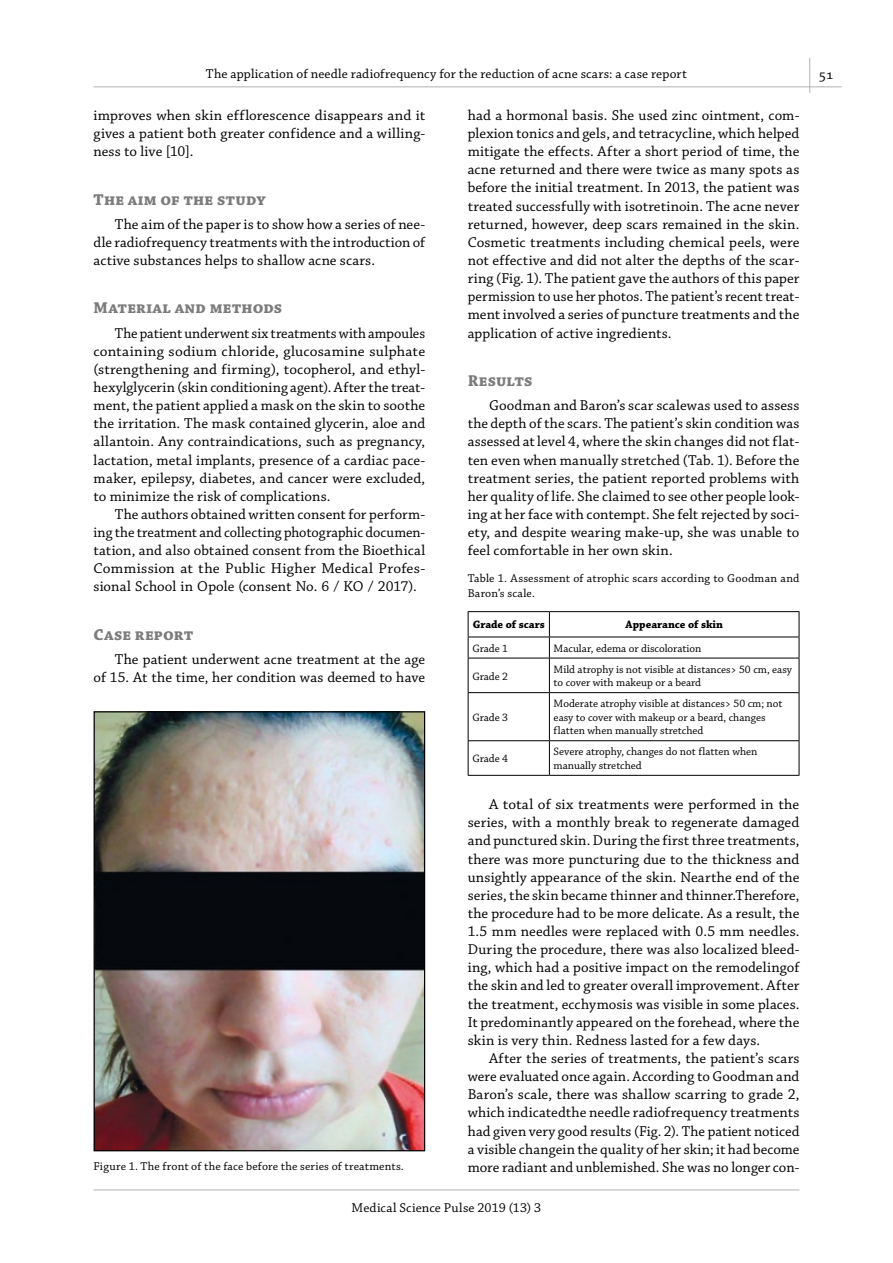
<style>
.page{position:relative;width:893px;height:1263px;background:#fff}
.page>*{position:absolute;margin:0;border:0;box-sizing:border-box;transform-origin:0 0}
.t1{font:700 16.5px "Chaparral Pro";letter-spacing:.01em;color:#7c7b7b}
.t2{font:15px/18.1px "Chaparral Pro";letter-spacing:.005em;color:#000;text-align:justify}
.t3{font:13.5px "Chaparral Pro";letter-spacing:.015em;color:#000}
.t4{font:12px/14.4px "Chaparral Pro";letter-spacing:.015em;color:#000}
.t5{font:11.25px/13.5px "Chaparral Pro";color:#000}
.t6{font:700 11.25px "Chaparral Pro";color:#000}
</style>
<div class="page">
<hr style="left:809px;top:58px;width:1px;height:35px;background:#b3b2b2">
<hr style="left:94px;top:1189px;width:705px;height:1px;background:#b3b2b2">
<hr style="left:94px;top:86px;width:748px;height:1px;background:#b3b2b2">
<hr style="left:468px;top:658px;width:81px;height:1px;background:#000">
<hr style="left:549px;top:658px;width:250px;height:1px;background:#000">
<hr style="left:468px;top:692px;width:81px;height:1px;background:#000">
<hr style="left:549px;top:692px;width:250px;height:1px;background:#000">
<hr style="left:468px;top:740px;width:81px;height:1px;background:#000">
<hr style="left:549px;top:740px;width:250px;height:1px;background:#000">
<svg style="left:549px;top:612px;width:1px;height:46px"></svg>
<hr style="left:549px;top:658px;width:1px;height:34px;background:#000">
<hr style="left:549px;top:693px;width:1px;height:47px;background:#000">
<hr style="left:549px;top:741px;width:1px;height:34px;background:#000">
<hr style="left:468px;top:611px;width:81px;height:1px;background:#000">
<hr style="left:549px;top:611px;width:250px;height:1px;background:#000">
<hr style="left:468px;top:637px;width:81px;height:1px;background:#000">
<hr style="left:549px;top:637px;width:250px;height:1px;background:#000">
<svg style="left:468px;top:612px;width:1px;height:46px"></svg>
<svg style="left:799px;top:612px;width:1px;height:46px"></svg>
<hr style="left:468px;top:658px;width:1px;height:34px;background:#000">
<hr style="left:799px;top:658px;width:1px;height:34px;background:#000">
<hr style="left:468px;top:693px;width:1px;height:47px;background:#000">
<hr style="left:799px;top:693px;width:1px;height:47px;background:#000">
<hr style="left:468px;top:741px;width:1px;height:34px;background:#000">
<hr style="left:799px;top:741px;width:1px;height:34px;background:#000">
<hr style="left:468px;top:775px;width:81px;height:1px;background:#000">
<hr style="left:549px;top:775px;width:250px;height:1px;background:#000">
<img style="left:96px;top:713px;width:327px;height:436px">
<div style="left:94px;top:711px;width:331px;height:440px;border:1px solid #000"></div>
<p class="t3" style="left:206px;top:67px;width:482px">The application of needle radiofrequency for the reduction of acne scars: a case report</p>
<p class="t2" style="left:818px;top:66px;width:17px">51</p>
<p class="t2" style="left:94px;top:107px;width:333px">improves when skin efflorescence disappears and it gives a patient both greater confidence and a willing&shy;ness to live [10].</p>
<p class="t1" style="left:94px;top:190px;width:174px">The aim of the study</p>
<p class="t2" style="left:94px;top:215px;width:334px;text-indent:21px">The aim of the paper is to show how a series of nee&shy;dle radiofrequency treatments with the introduction of active substances helps to shallow acne scars.</p>
<p class="t1" style="left:94px;top:298px;width:190px">Material and methods</p>
<p class="t2" style="left:94px;top:324px;width:333px;text-indent:21px">The patient underwent six treatments with ampoules containing sodium chloride, glucosamine sulphate (strengthening and firming), tocopherol, and ethyl&shy;hexylglycerin (skin conditioning agent). After the treat&shy;ment, the patient applied a mask on the skin to soothe the irritation. The mask contained glycerin, aloe and allantoin. Any contraindications, such as pregnancy, lactation, metal implants, presence of a cardiac pace&shy;maker, epilepsy, diabetes, and cancer were excluded, to minimize the risk of complications.</p>
<p class="t2" style="left:94px;top:506px;width:333px;text-indent:21px">The authors obtained written consent for perform&shy;ing the treatment and collecting photographic documen&shy;tation, and also obtained consent from the Bioethical Commission at the Public Higher Medical Profes&shy;sional School in Opole (consent No. 6 / KO / 2017).</p>
<p class="t1" style="left:94px;top:625px;width:101px">Case report</p>
<p class="t2" style="left:94px;top:651px;width:333px;text-align:right">The patient underwent acne treatment at the age<br>of 15. At the time, her condition was deemed to have</p>
<p class="t2" style="left:468px;top:107px;width:333px">had a hormonal basis. She used zinc ointment, com&shy;plexion tonics and gels, and tetracycline, which helped mitigate the effects. After a short period of time, the acne returned and there were twice as many spots as before the initial treatment. In 2013, the patient was treated successfully with isotretinoin. The acne never returned, however, deep scars remained in the skin.<br>Cosmetic treatments including chemical peels, were not effective and did not alter the depths of the scar&shy;ring (Fig. 1). The patient gave the authors of this paper permission to use her photos. The patient’s recent treat&shy;ment involved a series of puncture treatments and the application of active ingredients.</p>
<p class="t1" style="left:468px;top:371px;width:66px">Results</p>
<p class="t2" style="left:468px;top:397px;width:333px;text-indent:21px">Goodman and Baron’s scar scalewas used to assess the depth of the scars. The patient’s skin condition was assessed at level 4, where the skin changes did not flat&shy;ten even when manually stretched (Tab. 1). Before the treatment series, the patient reported problems with her quality of life. She claimed to see other people look&shy;ing at her face with contempt. She felt rejected by soci&shy;ety, and despite wearing make-up, she was unable to feel comfortable in her own skin.</p>
<p class="t4" style="left:468px;top:572px;width:333px">Table 1. Assessment of atrophic scars according to Goodman and<br>Baron’s scale.</p>
<p class="t6" style="left:473px;top:618px;width:74px">Grade of scars</p>
<p class="t6" style="left:626px;top:618px;width:99px">Appearance of skin</p>
<p class="t5" style="left:472px;top:642px;width:37px">Grade 1</p>
<p class="t5" style="left:554px;top:642px;width:149px">Macular, edema or discoloration</p>
<p class="t5" style="left:472px;top:670px;width:37px">Grade 2</p>
<p class="t5" style="left:554px;top:663px;width:240px">Mild atrophy is not visible at distances&gt; 50 cm, easy to cover with makeup or a beard</p>
<p class="t5" style="left:472px;top:711px;width:37px">Grade 3</p>
<p class="t5" style="left:554px;top:697px;width:230px">Moderate atrophy visible at distances&gt; 50 cm; not easy to cover with makeup or a beard, changes flatten when manually stretched</p>
<p class="t5" style="left:472px;top:752px;width:37px">Grade 4</p>
<p class="t5" style="left:554px;top:745px;width:205px">Severe atrophy, changes do not flatten when manually stretched</p>
<p class="t2" style="left:468px;top:796px;width:334px;text-indent:21px">A total of six treatments were performed in the series, with a monthly break to regenerate damaged and punctured skin. During the first three treatments, there was more puncturing due to the thickness and unsightly appearance of the skin. Nearthe end of the series, the skin became thinner and thinner.Therefore, the procedure had to be more delicate. As a result, the 1.5 mm needles were replaced with 0.5 mm needles.<br>During the procedure, there was also localized bleed&shy;ing, which had a positive impact on the remodelingof the skin and led to greater overall improvement. After the treatment, ecchymosis was visible in some places.<br>It predominantly appeared on the forehead, where the skin is very thin. Redness lasted for a few days.</p>
<p class="t2" style="left:468px;top:1050px;width:333px;text-indent:21px">After the series of treatments, the patient’s scars were evaluated once again. According to Goodman and Baron’s scale, there was shallow scarring to grade 2, which indicatedthe needle radiofrequency treatments had given very good results (Fig. 2). The patient noticed a visible changein the quality of her skin; it had become</p>
<p class="t4" style="left:94px;top:1160px;width:312px">Figure 1. The front of the face before the series of treatments.</p>
<p class="t2" style="left:468px;top:1158px;width:333px">more radiant and unblemished. She was no longer con-</p>
<p class="t3" style="left:352px;top:1200px;width:191px">Medical Science Pulse 2019 (13) 3</p>
</div>
